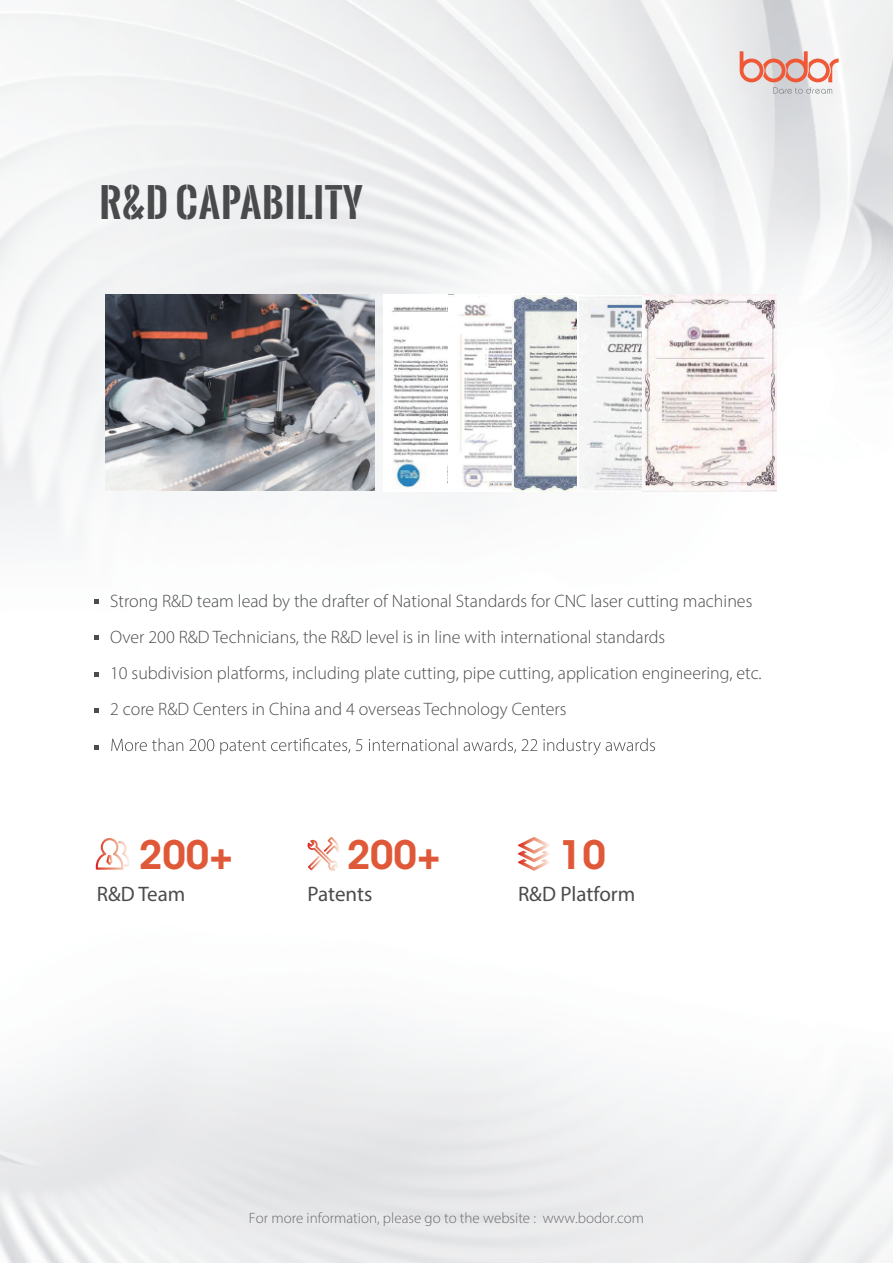
<style>
.page{position:relative;width:893px;height:1263px;background:#fff}
.page>*{position:absolute;margin:0;border:0;box-sizing:border-box;transform-origin:0 0}
.t1{font:700 39px "Oswald Stencil";letter-spacing:.02em;color:#494a4b}
.t2{font:600 39px "ITC Avant Garde Std";color:#df5939}
.t3{font:21px "Myriad Pro";color:#4d4b4c}
.t4{font:300 18px/36px "Myriad Pro";color:#4d4b4c}
.t5{font:300 15px "Myriad Pro";color:#6b6b6e}
</style>
<div class="page">
<img style="left:0;top:0;width:893px;height:1263px">
<svg style="left:740px;top:51px;width:99px;height:43px"></svg>
<img style="left:383px;top:295px;width:65px;height:196px">
<svg style="left:96px;top:838px;width:34px;height:32px"></svg>
<svg style="left:518px;top:837px;width:32px;height:34px"></svg>
<svg style="left:307px;top:837px;width:33px;height:34px"></svg>
<img style="left:106px;top:295px;width:269px;height:196px">
<svg style="left:111px;top:738px;width:544px;height:17px"></svg>
<img style="left:448px;top:295px;width:65px;height:196px">
<img style="left:513px;top:295px;width:65px;height:196px">
<img style="left:578px;top:295px;width:64px;height:196px">
<img style="left:642px;top:295px;width:135px;height:196px">
<svg style="left:95px;top:599px;width:4px;height:4px"></svg>
<svg style="left:95px;top:635px;width:4px;height:5px"></svg>
<svg style="left:95px;top:672px;width:4px;height:4px"></svg>
<svg style="left:95px;top:709px;width:4px;height:4px"></svg>
<svg style="left:95px;top:745px;width:4px;height:4px"></svg>
<h1 class="t1" style="left:100px;top:174px;width:265px">R&amp;D CAPABILITY</h1>
<p class="t4" style="left:110px;top:583px;width:653px">Strong R&amp;D team lead by the drafter of National Standards for CNC laser cutting machines Over 200 R&amp;D Technicians, the R&amp;D level is in line with international standards<br>10 subdivision platforms, including plate cutting, pipe cutting, application engineering, etc.<br>2 core R&amp;D Centers in China and 4 overseas Technology Centers</p>
<h1 class="t2" style="left:139px;top:830px;width:95px">200+</h1>
<h1 class="t2" style="left:347px;top:830px;width:95px">200+</h1>
<p class="t3" style="left:97px;top:881px;width:90px">R&amp;D Team</p>
<h1 class="t2" style="left:559px;top:830px;width:48px">10</h1>
<p class="t3" style="left:307px;top:881px;width:66px">Patents</p>
<p class="t3" style="left:518px;top:881px;width:119px">R&amp;D Platform</p>
<p class="t5" style="left:249px;top:1209px;width:397px">For more information, please go to the website : www.bodor.com</p>
</div>
